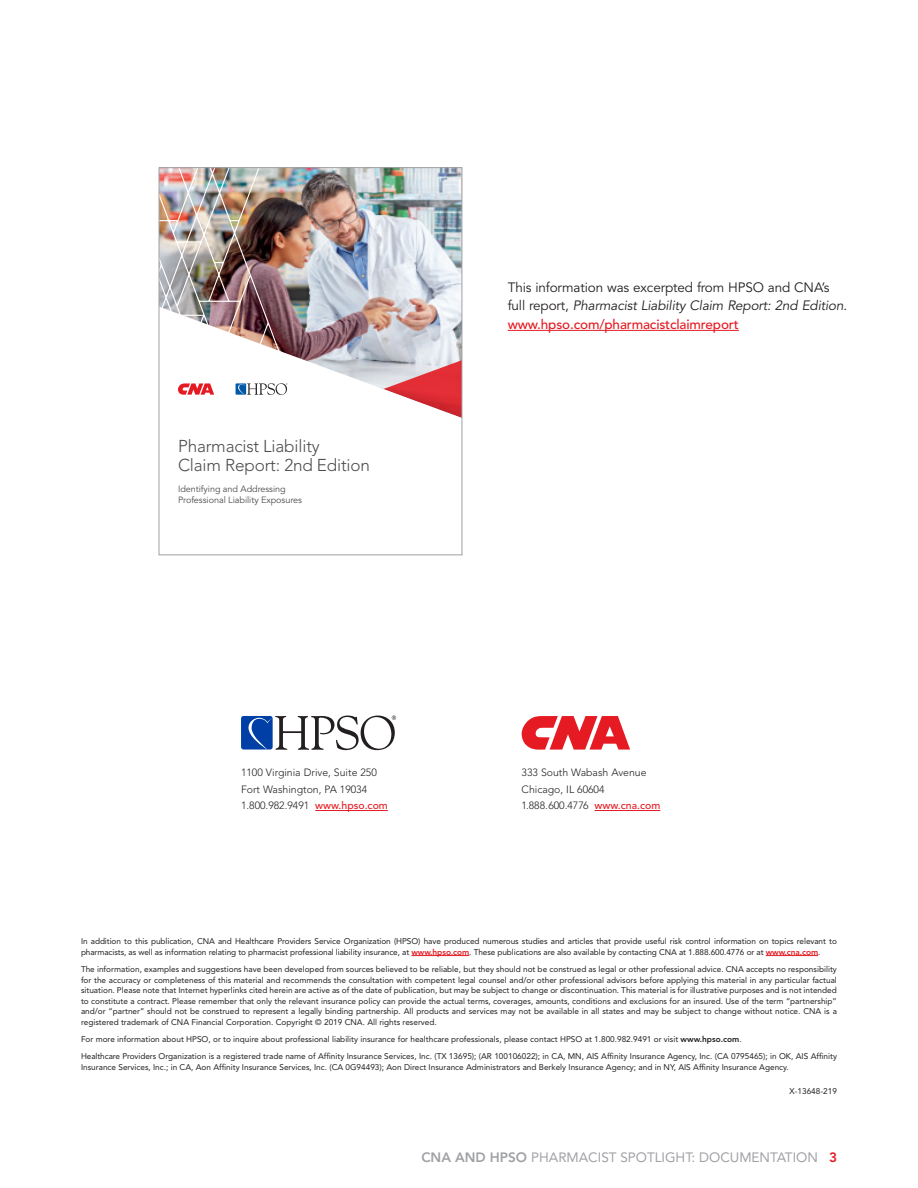
<style>
.page{position:relative;width:918px;height:1188px;background:#fff}
.page>*{position:absolute;margin:0;border:0;box-sizing:border-box;transform-origin:0 0}
.t1{font:300 17.1px/19px "Avenir";letter-spacing:-.01em;color:#4b4c4d}
.N15_PAGE_FOOTER_RIGH{font:13.5px/18px "Avenir";letter-spacing:-.01em;color:#231f20}
.t2{font:13.5px "Avenir";color:#a0a1a5}
.COPY_BULLETS_161013{font:500 13.5px "Avenir";letter-spacing:-.01em;color:#e51a23}
.t3{font:300 10.5px/16.5px "Avenir";color:#231f20}
.t4{font:9px/10.8px "Avenir";letter-spacing:-.005em;color:#4b4c4d}
.DISCLAIMER_and_FOOTN{font:8.25px/10.5px "Avenir";color:#231f20}
.s1{font-weight:500;color:#e51a23}
.s2{font-style:italic}
.s3{font-weight:800;color:#e51a23}
.s4{font-weight:800}
</style>
<div class="page">
<hr style="left:411px;top:955px;width:58px;height:1px;background:#e51a23">
<hr style="left:766px;top:955px;width:52px;height:1px;background:#e51a23">
<hr style="left:595px;top:810px;width:65px;height:1px;background:#e51a23">
<hr style="left:315px;top:810px;width:73px;height:1px;background:#e51a23">
<svg style="left:522px;top:716px;width:108px;height:34px"></svg>
<hr style="left:508px;top:330px;width:231px;height:1px;background:#e51a23">
<img style="left:297px;top:169px;width:163px;height:135px">
<img style="left:297px;top:304px;width:163px;height:113px">
<img style="left:161px;top:169px;width:136px;height:226px">
<div style="left:159px;top:167px;width:303px;height:388px;border:1px solid #a0a1a5"></div>
<div style="left:241px;top:716px;width:32px;height:34px;background:#0040a6;border-radius:3px"></div>
<svg style="left:249px;top:716px;width:147px;height:34px"></svg>
<p class="t1" style="left:178px;top:437px;width:194px">Pharmacist Liability<br>Claim Report: 2nd Edition</p>
<p class="t4" style="left:178px;top:484px;width:125px">Identifying and Addressing<br>Professional Liability Exposures</p>
<p class="t3" style="left:241px;top:765px;width:137px">1100 Virginia Drive, Suite 250</p>
<p class="t3" style="left:241px;top:781px;width:128px">Fort Washington, PA 19034</p>
<p class="t3" style="left:241px;top:798px;width:148px">1.800.982.9491 <span class="s1">www.hpso.com</span></p>
<p class="N15_PAGE_FOOTER_RIGH" style="left:508px;top:278px;width:341px">This information was excerpted from HPSO and CNA’s full report, <span class="s2">Pharmacist Liability Claim Report: 2nd Edition</span>.</p>
<p class="COPY_BULLETS_161013" style="left:508px;top:317px;width:233px">www.hpso.com/pharmacistclaimreport</p>
<p class="t3" style="left:522px;top:765px;width:127px">333 South Wabash Avenue<br>Chicago, IL 60604</p>
<p class="t3" style="left:522px;top:798px;width:140px">1.888.600.4776 <span class="s1">www.cna.com</span></p>
<p class="DISCLAIMER_and_FOOTN" style="left:81px;top:936px;width:757px">In addition to this publication, CNA and Healthcare Providers Service Organization (HPSO) have produced numerous studies and articles that provide useful risk control information on topics relevant to pharmacists, as well as information relating to pharmacist professional liability insurance, at <span class="s3">www.hpso.com</span>. These publications are also available by contacting CNA at 1.888.600.4776 or at <span class="s3">www.cna.com</span>.</p>
<p class="DISCLAIMER_and_FOOTN" style="left:81px;top:964px;width:757px;text-align:justify">The information, examples and suggestions have been developed from sources believed to be reliable, but they should not be construed as legal or other professional advice. CNA accepts no responsibility for the accuracy or completeness of this material and recommends the consultation with competent legal counsel and/or other professional advisors before applying this material in any particular factual situation. Please note that Internet hyperlinks cited herein are active as of the date of publication, but may be subject to change or discontinuation. This material is for illustrative purposes and is not intended to constitute a contract. Please remember that only the relevant insurance policy can provide the actual terms, coverages, amounts, conditions and exclusions for an insured. Use of the term “partnership” and/or “partner” should not be construed to represent a legally binding partnership. All products and services may not be available in all states and may be subject to change without notice. CNA is a registered trademark of CNA Financial Corporation. Copyright © 2019 CNA. All rights reserved.</p>
<p class="DISCLAIMER_and_FOOTN" style="left:81px;top:1034px;width:662px">For more information about HPSO, or to inquire about professional liability insurance for healthcare professionals, please contact HPSO at 1.800.982.9491 or visit <span class="s4">www.hpso.com</span>.</p>
<p class="DISCLAIMER_and_FOOTN" style="left:81px;top:1051px;width:757px">Healthcare Providers Organization is a registered trade name of Affinity Insurance Services, Inc. (TX 13695); (AR 100106022); in CA, MN, AIS Affinity Insurance Agency, Inc. (CA 0795465); in OK, AIS Affinity<br>Insurance Services, Inc.; in CA, Aon Affinity Insurance Services, Inc. (CA 0G94493); Aon Direct Insurance Administrators and Berkely Insurance Agency; and in NY, AIS Affinity Insurance Agency.</p>
<p class="DISCLAIMER_and_FOOTN" style="left:790px;top:1085px;width:49px">X-13648-219</p>
<p class="t2" style="left:421px;top:1149px;width:417px"><span class="s4">CNA AND HPSO</span> PHARMACIST SPOTLIGHT: DOCUMENTATION <span class="s3">3</span></p>
</div>
